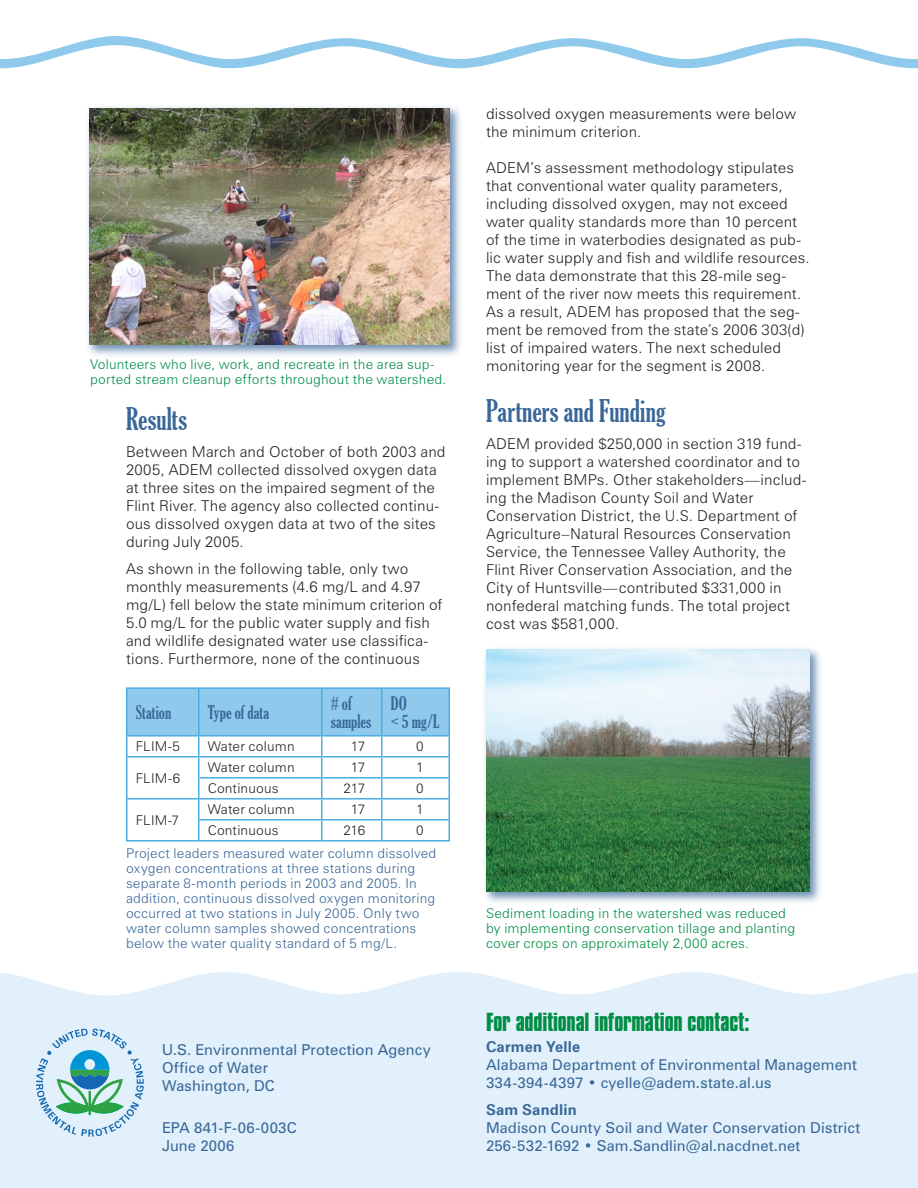
<style>
.page{position:relative;width:918px;height:1188px;background:#fff}
.page>*{position:absolute;margin:0;border:0;box-sizing:border-box;transform-origin:0 0}
.t1{font:extra-condensed 30px "Gloucester";letter-spacing:.005em;color:#396798}
.t2{font:700 22.5px "Compacta BT";letter-spacing:-.01em;color:#008e45}
.t3{font:extra-condensed 18px/18.8px "Gloucester";color:#396798}
.t4{font:300 15px/18px "Zurich BT";letter-spacing:.01em;color:#231f20}
.t5{font:15px/18px "Zurich BT";letter-spacing:.01em;color:#396798}
.t6{font:700 15px "Zurich BT";letter-spacing:.01em;color:#396798}
.t7{font:300 13.5px/15px "Zurich BT";letter-spacing:.015em;color:#396798}
.t8{font:300 13.5px/15px "Zurich BT";letter-spacing:.015em;color:#008e45}
.t9{font:300 13.5px "Zurich BT";letter-spacing:.01em;color:#231f20}
</style>
<div class="page">
<svg style="left:0;top:36px;width:918px;height:32px"></svg>
<div style="left:0;top:972px;width:918px;height:216px;background:#e1f0fa"></div>
<svg style="left:36px;top:1029px;width:108px;height:108px;background:#add5dd"></svg>
<div style="left:85px;top:104px;width:379px;height:254px;background:#396798;opacity:.75"></div>
<img style="left:89px;top:108px;width:361px;height:237px">
<div style="left:482px;top:645px;width:342px;height:261px;background:#396798;opacity:.75"></div>
<img style="left:486px;top:650px;width:324px;height:242px">
<svg style="left:126px;top:689px;width:324px;height:151px"></svg>
<hr style="left:126px;top:840px;width:73px;height:2px;background:#4bafe3">
<hr style="left:199px;top:840px;width:123px;height:2px;background:#4bafe3">
<hr style="left:322px;top:840px;width:60px;height:2px;background:#4bafe3">
<hr style="left:382px;top:840px;width:68px;height:2px;background:#4bafe3">
<hr style="left:126px;top:687px;width:73px;height:2px;background:#4bafe3">
<hr style="left:126px;top:689px;width:2px;height:46px;background:#4bafe3">
<hr style="left:199px;top:687px;width:123px;height:2px;background:#4bafe3">
<hr style="left:198px;top:689px;width:2px;height:46px;background:#4bafe3">
<hr style="left:322px;top:687px;width:60px;height:2px;background:#4bafe3">
<hr style="left:321px;top:689px;width:1px;height:46px;background:#4bafe3">
<hr style="left:382px;top:687px;width:68px;height:2px;background:#4bafe3">
<hr style="left:381px;top:689px;width:1px;height:46px;background:#4bafe3">
<hr style="left:448px;top:689px;width:2px;height:46px;background:#4bafe3">
<hr style="left:126px;top:735px;width:73px;height:2px;background:#4bafe3">
<hr style="left:199px;top:735px;width:123px;height:2px;background:#4bafe3">
<hr style="left:322px;top:735px;width:60px;height:2px;background:#4bafe3">
<hr style="left:382px;top:735px;width:68px;height:2px;background:#4bafe3">
<p class="t8" style="left:90px;top:357px;width:358px">Volunteers who live, work, and recreate in the area sup&shy;ported stream cleanup efforts throughout the watershed.</p>
<h1 class="t1" style="left:126px;top:401px;width:63px">Results</h1>
<p class="t4" style="left:126px;top:442px;width:321px">Between March and October of both 2003 and 2005, ADEM collected dissolved oxygen data at three sites on the impaired segment of the Flint River. The agency also collected continu&shy;ous dissolved oxygen data at two of the sites during July 2005.</p>
<p class="t4" style="left:126px;top:559px;width:318px">As shown in the following table, only two monthly measurements (4.6 mg/L and 4.97 mg/L) fell below the state minimum criterion of 5.0 mg/L for the public water supply and fish and wildlife designated water use classifica&shy;tions. Furthermore, none of the continuous</p>
<p class="t3" style="left:136px;top:703px;width:37px">Station</p>
<p class="t3" style="left:208px;top:703px;width:63px">Type of data</p>
<p class="t3" style="left:331px;top:694px;width:42px"># of samples</p>
<p class="t3" style="left:391px;top:694px;width:50px">DO<br>&lt; 5 mg/L</p>
<p class="t9" style="left:136px;top:738px;width:46px">FLIM-5</p>
<p class="t9" style="left:208px;top:738px;width:88px">Water column</p>
<p class="t9" style="left:351px;top:738px;width:16px">17</p>
<p class="t9" style="left:416px;top:738px;width:9px">0</p>
<p class="t9" style="left:136px;top:770px;width:46px">FLIM-6</p>
<p class="t9" style="left:208px;top:759px;width:88px">Water column</p>
<p class="t9" style="left:351px;top:759px;width:16px">17</p>
<p class="t9" style="left:416px;top:759px;width:9px">1</p>
<p class="t9" style="left:208px;top:780px;width:72px">Continuous</p>
<p class="t9" style="left:344px;top:780px;width:23px">217</p>
<p class="t9" style="left:416px;top:780px;width:9px">0</p>
<p class="t9" style="left:208px;top:801px;width:88px">Water column</p>
<p class="t9" style="left:351px;top:801px;width:16px">17</p>
<p class="t9" style="left:416px;top:801px;width:9px">1</p>
<p class="t9" style="left:208px;top:822px;width:72px">Continuous</p>
<p class="t9" style="left:343px;top:822px;width:23px">216</p>
<p class="t9" style="left:416px;top:822px;width:9px">0</p>
<p class="t7" style="left:126px;top:845px;width:312px">Project leaders measured water column dissolved oxygen concentrations at three stations during separate 8-month periods in 2003 and 2005. In addition, continuous dissolved oxygen monitoring occurred at two stations in July 2005. Only two water column samples showed concentrations below the water quality standard of 5 mg/L.</p>
<p class="t9" style="left:136px;top:812px;width:45px">FLIM-7</p>
<p class="t5" style="left:162px;top:1041px;width:270px">U.S. Environmental Protection Agency<br>Office of Water<br>Washington, DC</p>
<p class="t5" style="left:162px;top:1119px;width:136px">EPA 841-F-06-003C<br>June 2006</p>
<p class="t4" style="left:486px;top:105px;width:312px">dissolved oxygen measurements were below the minimum criterion.</p>
<p class="t4" style="left:486px;top:159px;width:325px">ADEM’s assessment methodology stipulates that conventional water quality parameters, including dissolved oxygen, may not exceed water quality standards more than 10 percent of the time in waterbodies designated as pub&shy;lic water supply and fish and wildlife resources.<br>The data demonstrate that this 28-mile seg&shy;ment of the river now meets this requirement.<br>As a result, ADEM has proposed that the seg&shy;ment be removed from the state’s 2006 303(d) list of impaired waters. The next scheduled monitoring year for the segment is 2008.</p>
<h1 class="t1" style="left:486px;top:394px;width:182px">Partners and Funding</h1>
<p class="t4" style="left:486px;top:435px;width:322px">ADEM provided $250,000 in section 319 fund&shy;ing to support a watershed coordinator and to implement BMPs. Other stakeholders—includ&shy;ing the Madison County Soil and Water Conservation District, the U.S. Department of Agriculture–Natural Resources Conservation Service, the Tennessee Valley Authority, the Flint River Conservation Association, and the City of Huntsville—contributed $331,000 in nonfederal matching funds. The total project cost was $581,000.</p>
<p class="t8" style="left:486px;top:905px;width:311px">Sediment loading in the watershed was reduced by implementing conservation tillage and planting cover crops on approximately 2,000 acres.</p>
<h2 class="t2" style="left:486px;top:1009px;width:265px">For additional information contact:</h2>
<p class="t6" style="left:486px;top:1038px;width:96px">Carmen Yelle</p>
<p class="t5" style="left:486px;top:1056px;width:372px">Alabama Department of Environmental Management<br>334-394-4397 • cyelle@adem.state.al.us</p>
<p class="t6" style="left:486px;top:1101px;width:92px">Sam Sandlin</p>
<p class="t5" style="left:486px;top:1119px;width:376px">Madison County Soil and Water Conservation District<br>256-532-1692 • Sam.Sandlin@al.nacdnet.net</p>
</div>
